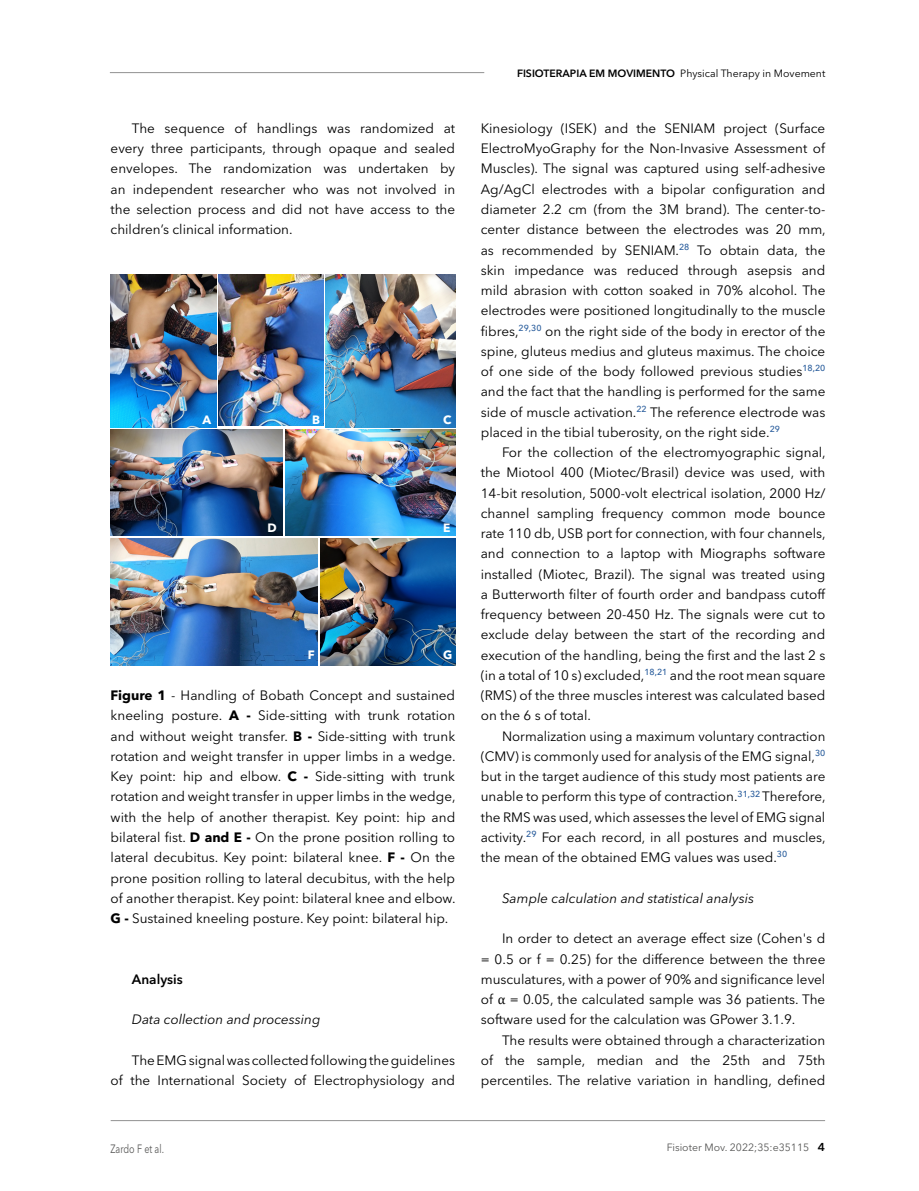
<style>
.page{position:relative;width:919px;height:1191px;background:#fff}
.page>*{position:absolute;margin:0;border:0;box-sizing:border-box;transform-origin:0 0}
.t1{font:13.5px/20.2px "Avenir Next LT Pro";color:#000;text-align:justify}
.t2{font:italic 13.5px "Avenir Next LT Pro";color:#000}
.t3{font:600 13.5px "Avenir Next LT Pro";color:#000}
.t4{font:12px "Avenir Next LT Pro";color:#575756;scale:.75 1}
.t5{font:700 12px "Avenir Next LT Pro";color:#fff}
.t6{font:10.5px "Avenir Next LT Pro";color:#000}
.t7{font:10.5px "Avenir Next LT Pro";color:#575756}
.s1{font-weight:700}
.s2{font-weight:600}
.s3{font-family:"Cambria Math"}
.s4{font-weight:600;font-size:11.4px;color:#000}
</style>
<div class="page">
<hr style="left:111px;top:1120px;width:714px;height:1px;background:#191919">
<hr style="left:110px;top:72px;width:374px;height:1px;background:#191919">
<img style="left:111px;top:275px;width:105px;height:152px">
<img style="left:218px;top:275px;width:105px;height:151px">
<img style="left:326px;top:275px;width:129px;height:152px">
<img style="left:111px;top:429px;width:172px;height:106px">
<img style="left:285px;top:429px;width:170px;height:106px">
<img style="left:111px;top:539px;width:207px;height:126px">
<img style="left:320px;top:539px;width:135px;height:126px">
<p class="t1" style="left:111px;top:118px;width:346px;text-indent:21px">The sequence of handlings was randomized at every three participants, through opaque and sealed envelopes. The randomization was undertaken by an independent researcher who was not involved in the selection process and did not have access to the children’s clinical information.</p>
<p class="t5" style="left:202px;top:412px;width:10px">A</p>
<p class="t5" style="left:312px;top:412px;width:9px">B</p>
<p class="t5" style="left:443px;top:412px;width:10px">C</p>
<p class="t5" style="left:267px;top:521px;width:11px">D</p>
<p class="t5" style="left:443px;top:521px;width:9px">E</p>
<p class="t5" style="left:308px;top:647px;width:8px">F</p>
<p class="t5" style="left:443px;top:647px;width:11px">G</p>
<p class="t1" style="left:111px;top:685px;width:346px"><span class="s1">Figure 1</span> - Handling of Bobath Concept and sustained kneeling posture. <span class="s1">A -</span> Side-sitting with trunk rotation and without weight transfer. <span class="s1">B -</span> Side-sitting with trunk rotation and weight transfer in upper limbs in a wedge.<br>Key point: hip and elbow. <span class="s1">C -</span> Side-sitting with trunk rotation and weight transfer in upper limbs in the wedge, with the help of another therapist. Key point: hip and bilateral fist. <span class="s1">D and E -</span> On the prone position rolling to lateral decubitus. Key point: bilateral knee. <span class="s1">F -</span> On the prone position rolling to lateral decubitus, with the help of another therapist. Key point: bilateral knee and elbow.<br><span class="s1">G -</span> Sustained kneeling posture. Key point: bilateral hip.</p>
<p class="t3" style="left:132px;top:971px;width:52px">Analysis</p>
<p class="t2" style="left:132px;top:1011px;width:190px">Data collection and processing</p>
<p class="t1" style="left:111px;top:1050px;width:346px;text-align:right">The EMG signal was collected following the guidelines<br>of the International Society of Electrophysiology and</p>
<p class="t6" style="left:517px;top:67px;width:310px"><span class="s2">FISIOTERAPIA EM MOVIMENTO</span> Physical Therapy in Movement</p>
<p class="t1" style="left:480px;top:118px;width:346px">Kinesiology (ISEK) and the SENIAM project (Surface ElectroMyoGraphy for the Non-Invasive Assessment of Muscles). The signal was captured using self-adhesive Ag/AgCl electrodes with a bipolar configuration and diameter 2.2 cm (from the 3M brand). The center-to&shy;center distance between the electrodes was 20 mm, as recommended by SENIAM.<sup>28</sup> To obtain data, the skin impedance was reduced through asepsis and mild abrasion with cotton soaked in 70% alcohol. The electrodes were positioned longitudinally to the muscle fibres,<sup>29,30</sup> on the right side of the body in erector of the spine, gluteus medius and gluteus maximus. The choice of one side of the body followed previous studies<sup>18,20 </sup>and the fact that the handling is performed for the same side of muscle activation.<sup>22</sup> The reference electrode was placed in the tibial tuberosity, on the right side.<sup>29</sup></p>
<p class="t1" style="left:480px;top:442px;width:346px;text-indent:21px">For the collection of the electromyographic signal, the Miotool 400 (Miotec/Brasil) device was used, with 14-bit resolution, 5000-volt electrical isolation, 2000 Hz/ channel sampling frequency common mode bounce rate 110 db, USB port for connection, with four channels, and connection to a laptop with Miographs software installed (Miotec, Brazil). The signal was treated using a Butterworth filter of fourth order and bandpass cutoff frequency between 20-450 Hz. The signals were cut to exclude delay between the start of the recording and execution of the handling, being the first and the last 2 s (in a total of 10 s) excluded,<sup>18,21</sup> and the root mean square (RMS) of the three muscles interest was calculated based on the 6 s of total.</p>
<p class="t1" style="left:480px;top:726px;width:346px;text-indent:21px">Normalization using a maximum voluntary contraction (CMV) is commonly used for analysis of the EMG signal,<sup>30 </sup>but in the target audience of this study most patients are unable to perform this type of contraction.<sup>31,32</sup> Therefore, the RMS was used, which assesses the level of EMG signal activity.<sup>29</sup> For each record, in all postures and muscles, the mean of the obtained EMG values was used.<sup>30</sup></p>
<p class="t2" style="left:502px;top:890px;width:253px">Sample calculation and statistical analysis</p>
<p class="t1" style="left:480px;top:928px;width:346px;text-indent:21px">In order to detect an average effect size (Cohen's d = 0.5 or f = 0.25) for the difference between the three musculatures, with a power of 90% and significance level of <span class="s3">α</span> = 0.05, the calculated sample was 36 patients. The software used for the calculation was GPower 3.1.9.</p>
<p class="t1" style="left:480px;top:1029px;width:346px;text-indent:21px">The results were obtained through a characterization of the sample, median and the 25th and 75th percentiles. The relative variation in handling, defined</p>
<p class="t4" style="left:111px;top:1141px;width:73px">Zardo F et al.</p>
<p class="t7" style="left:666px;top:1140px;width:160px">Fisioter Mov. 2022;35:e35115 <span class="s4">4</span></p>
</div>
